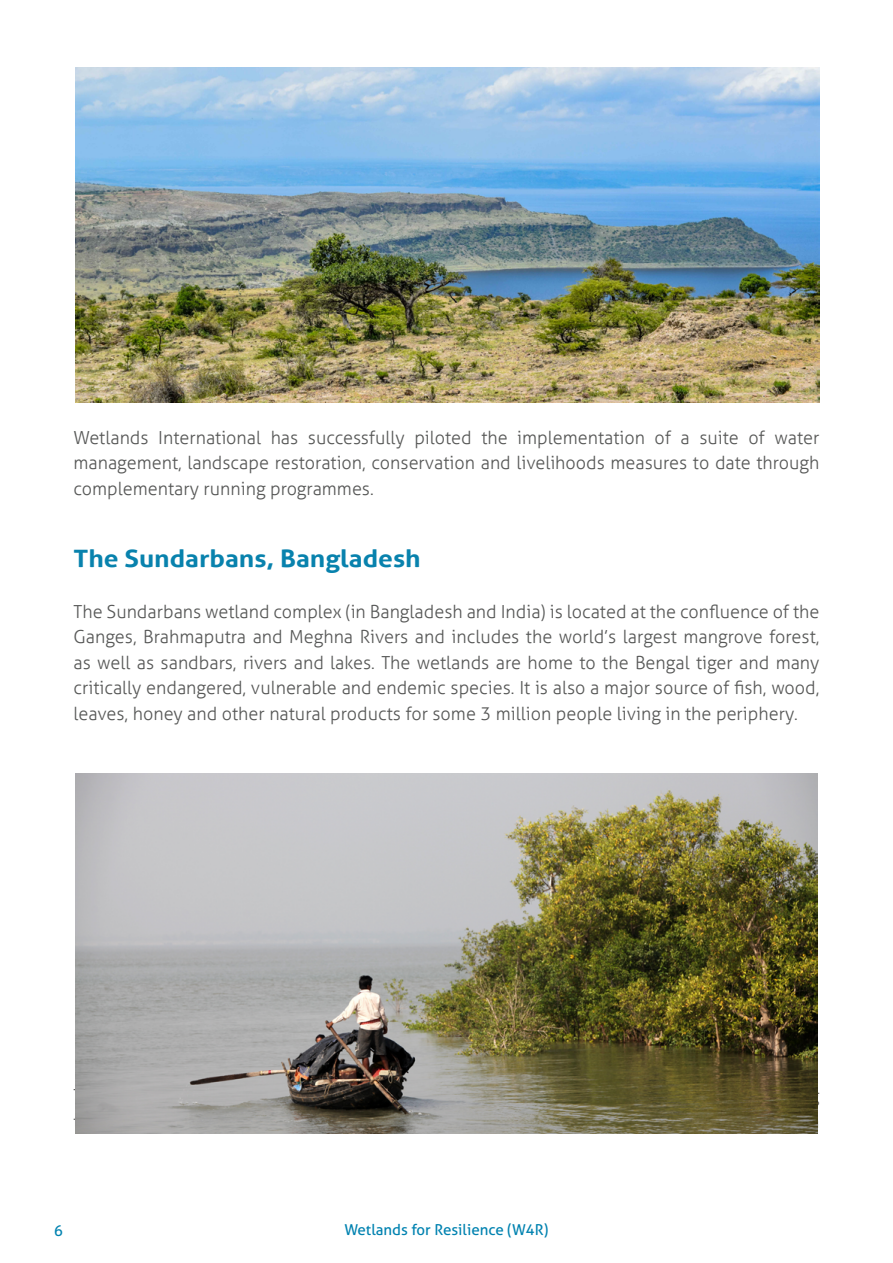
<style>
.page{position:relative;width:893px;height:1263px;background:#fff}
.page>*{position:absolute;margin:0;border:0;box-sizing:border-box;transform-origin:0 0}
.t1{font:700 24px "Aller";color:#0882ad;scale:1.1 1}
.t2{font:300 18px/25.5px "Aller";color:#575857;text-align:justify}
.t3{font:15px "Aller";color:#0082b0}
</style>
<div class="page">
<img style="left:75px;top:774px;width:742px;height:360px">
<img style="left:76px;top:68px;width:743px;height:334px">
<p class="t2" style="left:74px;top:425px;width:747px">Wetlands International has successfully piloted the implementation of a suite of water management, landscape restoration, conservation and livelihoods measures to date through complementary running programmes.</p>
<h1 class="t1" style="left:74px;top:543px;width:317px">The Sundarbans, Bangladesh</h1>
<p class="t2" style="left:74px;top:599px;width:747px">The Sundarbans wetland complex (in Bangladesh and India) is located at the confluence of the Ganges, Brahmaputra and Meghna Rivers and includes the world’s largest mangrove forest, as well as sandbars, rivers and lakes. The wetlands are home to the Bengal tiger and many critically endangered, vulnerable and endemic species. It is also a major source of fish, wood, leaves, honey and other natural products for some 3 million people living in the periphery.</p>
<p class="t3" style="left:54px;top:1221px;width:10px">6</p>
<p class="t3" style="left:344px;top:1221px;width:206px">Wetlands for Resilience (W4R)</p>
</div>
